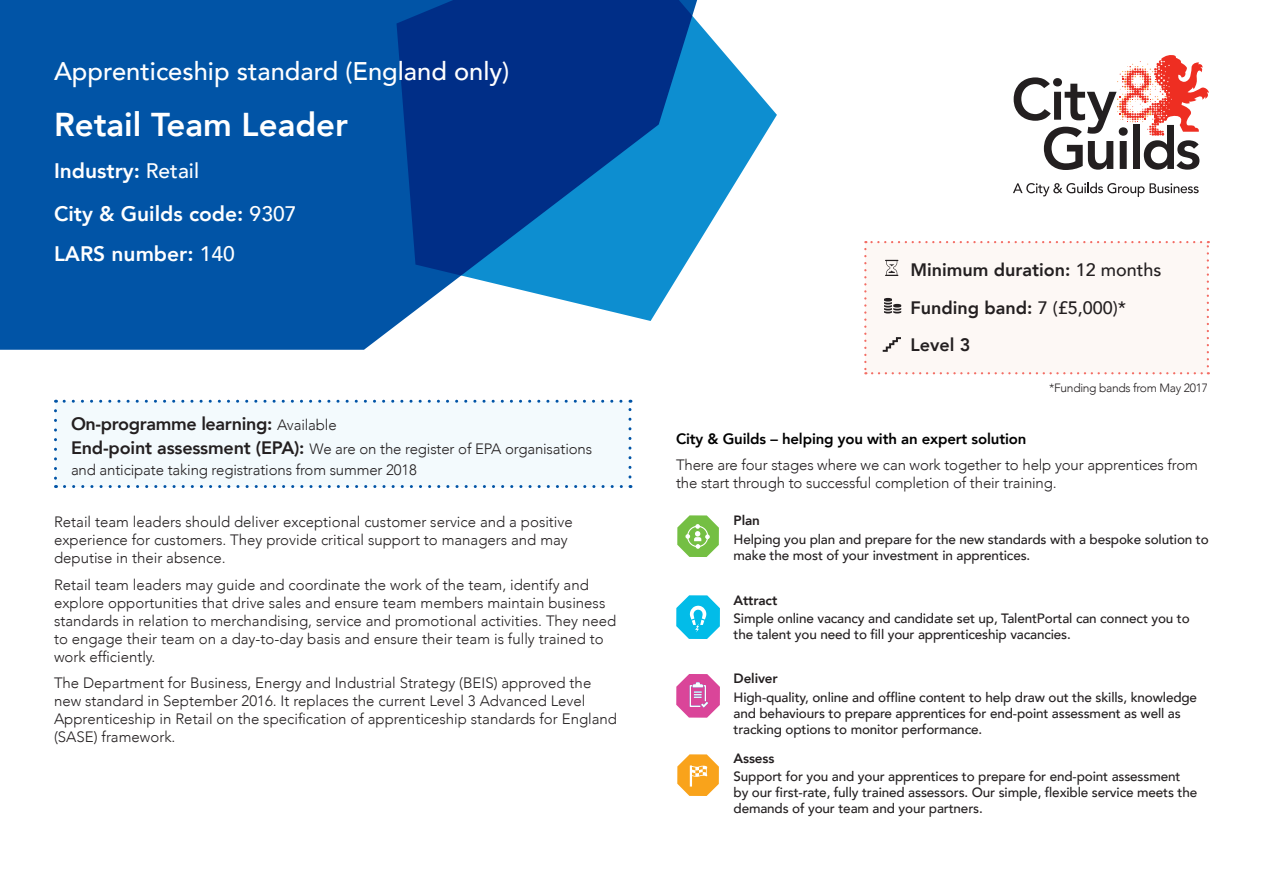
<style>
.page{position:relative;width:1263px;height:893px;background:#fff}
.page>*{position:absolute;margin:0;border:0;box-sizing:border-box;transform-origin:0 0}
.t1{font:800 33px "Avenir";color:#fff}
.t2{font:500 25.5px "Avenir";color:#fff}
.t3{font:800 21px "Avenir";color:#fff}
.t4{font:800 18px "Avenir";color:#231f20}
.t5{font:800 18px "Avenir";letter-spacing:-.02em;color:#231f20}
.t6{font:300 15px/18px "Avenir";color:#231f20}
.t7{font:800 15px "Avenir";letter-spacing:-.01em;color:#000}
.t8{font:500 13.5px/16.2px "Avenir";letter-spacing:-.01em;color:#231f20}
.t9{font:800 13.5px "Avenir";letter-spacing:-.01em;color:#231f20}
.t10{font:300 12px "Avenir";letter-spacing:-.025em;color:#231f20}
.s1{font-weight:500}
.s2{font-weight:300;font-size:15px}
.s3{font-weight:800;font-size:18px}
</style>
<div class="page">
<div style="left:0;top:0;width:402px;height:350px;background:#0154a6"></div>
<svg style="left:396px;top:0;width:381px;height:321px"></svg>
<div style="left:865px;top:242px;width:343px;height:131px;background:#fdf5f1"></div>
<svg style="left:864px;top:249px;width:2px;height:125px"></svg>
<svg style="left:872px;top:372px;width:337px;height:2px"></svg>
<svg style="left:1207px;top:241px;width:2px;height:125px"></svg>
<svg style="left:865px;top:241px;width:336px;height:2px"></svg>
<svg style="left:885px;top:260px;width:13px;height:16px"></svg>
<svg style="left:884px;top:298px;width:17px;height:15px"></svg>
<svg style="left:883px;top:337px;width:18px;height:15px"></svg>
<svg style="left:1014px;top:55px;width:195px;height:115px"></svg>
<svg style="left:1013px;top:183px;width:186px;height:14px"></svg>
<svg style="left:676px;top:674px;width:44px;height:44px"></svg>
<svg style="left:677px;top:754px;width:42px;height:42px"></svg>
<svg style="left:677px;top:515px;width:42px;height:42px"></svg>
<svg style="left:676px;top:595px;width:44px;height:44px"></svg>
<div style="left:56px;top:401px;width:574px;height:85px;background:#f3fafd"></div>
<svg style="left:54px;top:411px;width:3px;height:77px"></svg>
<svg style="left:64px;top:485px;width:567px;height:3px"></svg>
<svg style="left:628px;top:400px;width:3px;height:77px"></svg>
<svg style="left:56px;top:400px;width:565px;height:3px"></svg>
<p class="t2" style="left:54px;top:49px;width:457px">Apprenticeship standard (England only)</p>
<p class="t1" style="left:54px;top:99px;width:295px">Retail Team Leader</p>
<p class="t3" style="left:54px;top:155px;width:147px">Industry: <span class="s1">Retail</span></p>
<p class="t3" style="left:54px;top:197px;width:244px">City &amp; Guilds code: <span class="s1">9307</span></p>
<p class="t3" style="left:54px;top:238px;width:182px">LARS number: <span class="s1">140</span></p>
<p class="t5" style="left:71px;top:410px;width:267px">On-programme learning: <span class="s2">Available</span></p>
<p class="t6" style="left:71px;top:439px;width:523px;line-height:21px"><span class="s3">End-point assessment (EPA):</span> We are on the register of EPA organisations and anticipate taking registrations from summer 2018</p>
<p class="t6" style="left:54px;top:513px;width:520px">Retail team leaders should deliver exceptional customer service and a positive experience for customers. They provide critical support to managers and may deputise in their absence.</p>
<p class="t6" style="left:54px;top:576px;width:564px">Retail team leaders may guide and coordinate the work of the team, identify and explore opportunities that drive sales and ensure team members maintain business standards in relation to merchandising, service and promotional activities. They need to engage their team on a day-to-day basis and ensure their team is fully trained to work efficiently.</p>
<p class="t6" style="left:54px;top:674px;width:565px">The Department for Business, Energy and Industrial Strategy (BEIS) approved the new standard in September 2016. It replaces the current Level 3 Advanced Level Apprenticeship in Retail on the specification of apprenticeship standards for England (SASE) framework.</p>
<p class="t4" style="left:910px;top:256px;width:253px">Minimum duration: <span class="s1">12 months</span></p>
<p class="t4" style="left:910px;top:293px;width:217px">Funding band: <span class="s1">7 (£5,000)*</span></p>
<p class="t4" style="left:910px;top:331px;width:62px">Level 3</p>
<p class="t10" style="left:1049px;top:381px;width:160px">*Funding bands from May 2017</p>
<p class="t7" style="left:676px;top:427px;width:352px">City &amp; Guilds – helping you with an expert solution</p>
<p class="t6" style="left:676px;top:456px;width:523px">There are four stages where we can work together to help your apprentices from the start through to successful completion of their training.</p>
<p class="t9" style="left:733px;top:510px;width:28px">Plan</p>
<p class="t8" style="left:733px;top:530px;width:477px">Helping you plan and prepare for the new standards with a bespoke solution to make the most of your investment in apprentices.</p>
<p class="t9" style="left:733px;top:590px;width:45px">Attract</p>
<p class="t8" style="left:733px;top:610px;width:458px">Simple online vacancy and candidate set up, TalentPortal can connect you to the talent you need to fill your apprenticeship vacancies.</p>
<p class="t9" style="left:733px;top:668px;width:46px">Deliver</p>
<p class="t8" style="left:733px;top:688px;width:465px">High-quality, online and offline content to help draw out the skills, knowledge and behaviours to prepare apprentices for end-point assessment as well as tracking options to monitor performance.</p>
<p class="t9" style="left:733px;top:747px;width:42px">Assess</p>
<p class="t8" style="left:733px;top:767px;width:465px">Support for you and your apprentices to prepare for end-point assessment by our first-rate, fully trained assessors. Our simple, flexible service meets the demands of your team and your partners.</p>
</div>
